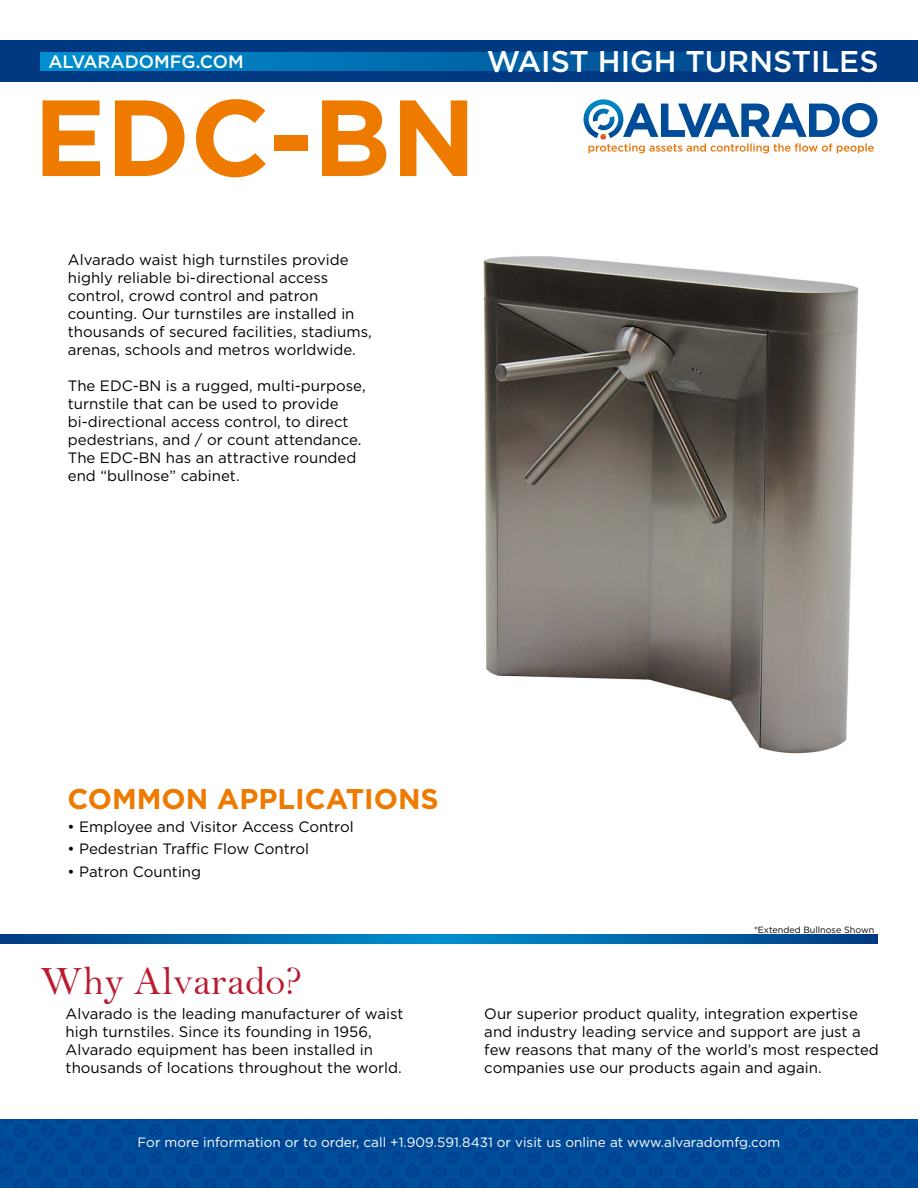
<style>
.page{position:relative;width:918px;height:1188px;background:#fff}
.page>*{position:absolute;margin:0;border:0;box-sizing:border-box;transform-origin:0 0}
.t1{font:700 108px "Gotham";color:#ee7b00}
.t2{font:40.5px "Bell";color:#ba1b2f}
.t3{font:500 30px "Gotham";color:#fff}
.t4{font:700 28.5px "Gotham";color:#ee7b00}
.t5{font:500 18px "Gotham";color:#fff}
.t6{font:15px/18px "Gotham";color:#000}
.t7{font:13.5px "Gotham";color:#fff}
.t8{font:9px "Gotham";color:#000}
</style>
<div class="page">
<svg style="left:0;top:935px;width:878px;height:8px;background:#0066a9"></svg>
<div style="left:0;top:40px;width:918px;height:42px;background:#003882"></div>
<div style="left:40px;top:52px;width:837px;height:18px;background:linear-gradient(to right,#0092d1,#003a81)"></div>
<img style="left:0;top:1119px;width:918px;height:69px">
<svg style="left:584px;top:99px;width:293px;height:54px"></svg>
<img style="left:483px;top:256px;width:376px;height:498px">
<p class="t5" style="left:48px;top:49px;width:197px">ALVARADOMFG.COM</p>
<h3 class="t3" style="left:487px;top:42px;width:393px">WAIST HIGH TURNSTILES</h3>
<h1 class="t1" style="left:33px;top:66px;width:444px">EDC-BN</h1>
<p class="t6" style="left:68px;top:250px;width:306px">Alvarado waist high turnstiles provide highly reliable bi-directional access control, crowd control and patron counting. Our turnstiles are installed in thousands of secured facilities, stadiums, arenas, schools and metros worldwide.</p>
<p class="t6" style="left:68px;top:376px;width:299px">The EDC-BN is a rugged, multi-purpose, turnstile that can be used to provide bi-directional access control, to direct pedestrians, and / or count attendance.<br>The EDC-BN has an attractive rounded end “bullnose” cabinet.</p>
<h3 class="t4" style="left:68px;top:780px;width:373px">COMMON APPLICATIONS</h3>
<p class="t6" style="left:68px;top:817px;width:288px">• Employee and Visitor Access Control</p>
<p class="t6" style="left:68px;top:839px;width:243px">• Pedestrian Traffic Flow Control</p>
<p class="t6" style="left:68px;top:862px;width:135px">• Patron Counting</p>
<p class="t8" style="left:754px;top:924px;width:122px">*Extended Bullnose Shown</p>
<h2 class="t2" style="left:41px;top:957px;width:264px">Why Alvarado?</h2>
<p class="t6" style="left:66px;top:1005px;width:339px">Alvarado is the leading manufacturer of waist high turnstiles. Since its founding in 1956, Alvarado equipment has been installed in thousands of locations throughout the world.</p>
<p class="t6" style="left:484px;top:1005px;width:396px">Our superior product quality, integration expertise and industry leading service and support are just a few reasons that many of the world’s most respected companies use our products again and again.</p>
<p class="t7" style="left:138px;top:1134px;width:644px">For more information or to order, call +1.909.591.8431 or visit us online at www.alvaradomfg.com</p>
</div>
